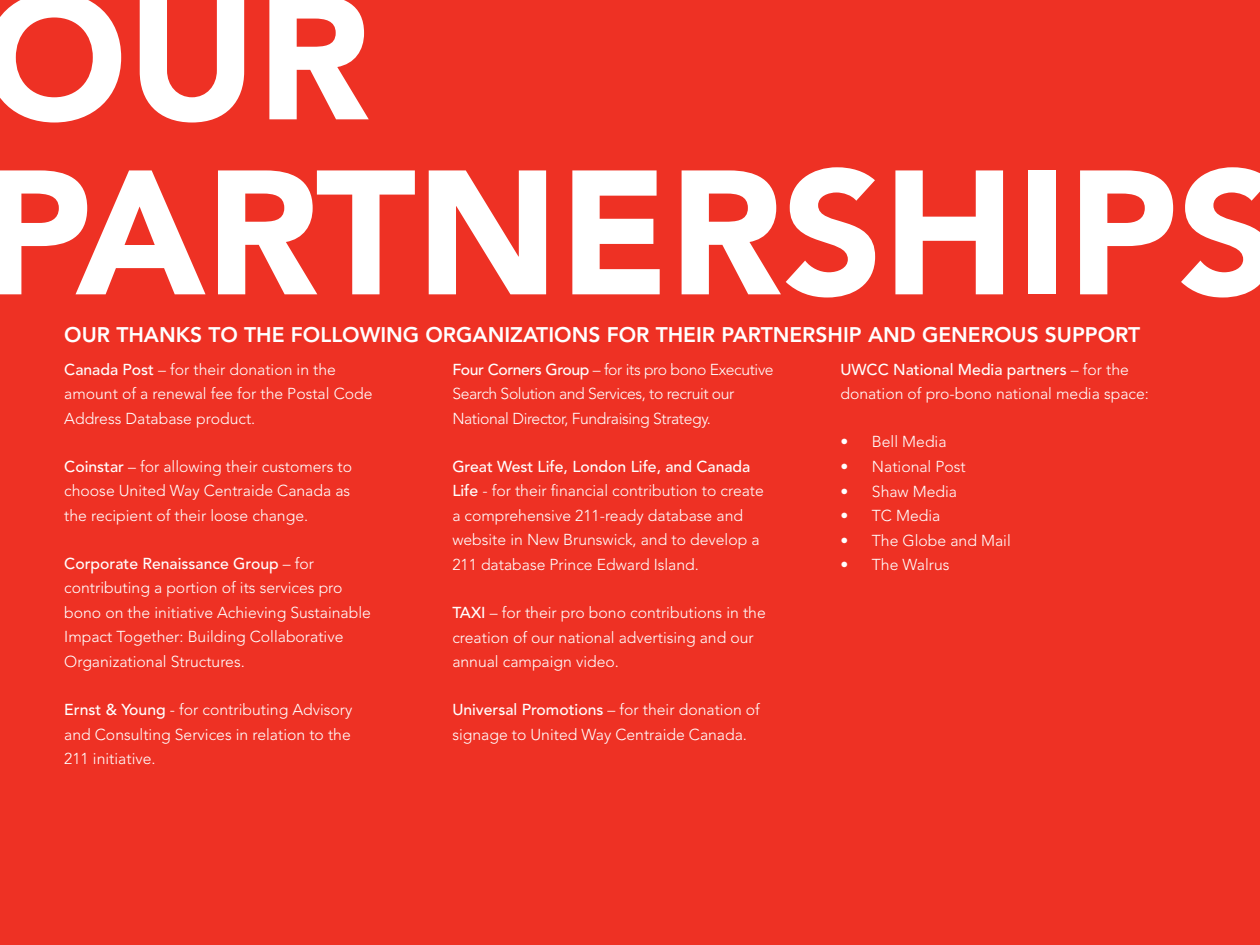
<style>
.page{position:relative;width:1260px;height:945px;background:#ee3124}
.page>*{position:absolute;margin:0;border:0;box-sizing:border-box;transform-origin:0 0}
.t1{font:900 175px/175px "Avenir";color:#fff}
.t2{font:800 21px "Avenir";color:#fff}
.t3{font:300 15.75px/24.5px "Avenir";color:#fff}
.t4{font:300 15.75px/24.5px "Avenir";letter-spacing:-.025em;color:#fff}
.s1{font-weight:500}
</style>
<div class="page">
<h1 class="t1" style="left:-18px;top:-31px;width:1298px">OUR<br>PARTNERSHIPS</h1>
<h2 class="t2" style="left:64px;top:323px;width:1077px">OUR THANKS TO THE FOLLOWING ORGANIZATIONS FOR THEIR PARTNERSHIP AND GENEROUS SUPPORT</h2>
<p class="t3" style="left:64px;top:357px;width:310px"><span class="s1">Canada Post</span> – for their donation in the amount of a renewal fee for the Postal Code<br>Address Database product.</p>
<p class="t3" style="left:64px;top:454px;width:290px"><span class="s1">Coinstar</span> – for allowing their customers to choose United Way Centraide Canada as the recipient of their loose change.</p>
<p class="t3" style="left:64px;top:551px;width:308px"><span class="s1">Corporate Renaissance Group</span> – for contributing a portion of its services pro bono on the initiative Achieving Sustainable Impact Together: Building Collaborative Organizational Structures.</p>
<p class="t3" style="left:64px;top:697px;width:290px;text-align:justify"><span class="s1">Ernst &amp; Young</span> - for contributing Advisory and Consulting Services in relation to the 211 initiative.</p>
<p class="t4" style="left:452px;top:357px;width:323px"><span class="s1">Four Corners Group</span> – for its pro bono Executive<br>Search Solution and Services, to recruit our<br>National Director, Fundraising Strategy.</p>
<p class="t3" style="left:452px;top:454px;width:313px"><span class="s1">Great West Life, London Life, and Canada Life</span> - for their financial contribution to create a comprehensive 211-ready database and website in New Brunswick, and to develop a 211 database Prince Edward Island.</p>
<p class="t3" style="left:452px;top:600px;width:315px"><span class="s1">TAXI</span> – for their pro bono contributions in the creation of our national advertising and our annual campaign video.</p>
<p class="t3" style="left:452px;top:698px;width:309px"><span class="s1">Universal Promotions</span> – for their donation of signage to United Way Centraide Canada.</p>
<p class="t3" style="left:840px;top:357px;width:310px"><span class="s1">UWCC National Media partners</span> – for the donation of pro-bono national media space:</p>
<p class="t3" style="left:840px;top:430px;width:108px">• Bell Media</p>
<p class="t3" style="left:840px;top:454px;width:127px">• National Post</p>
<p class="t3" style="left:840px;top:479px;width:118px">• Shaw Media</p>
<p class="t3" style="left:840px;top:503px;width:102px">• TC Media</p>
<p class="t3" style="left:840px;top:528px;width:172px">• The Globe and Mail</p>
<p class="t3" style="left:840px;top:552px;width:111px">• The Walrus</p>
</div>
